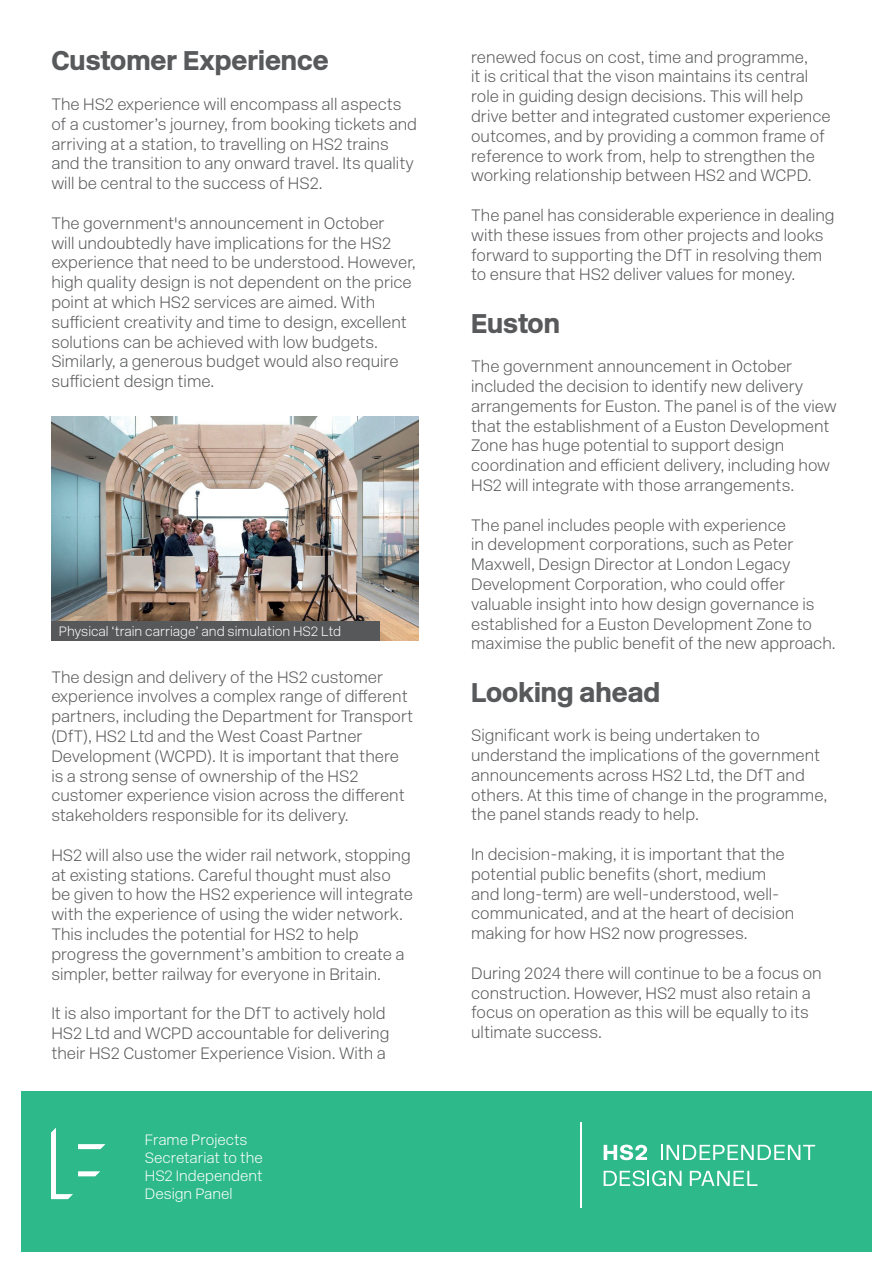
<style>
.page{position:relative;width:893px;height:1263px;background:#fff}
.page>*{position:absolute;margin:0;border:0;box-sizing:border-box;transform-origin:0 0}
.t1{font:900 27px "New Rail Alphabet";color:#58595b}
.t2{font:16.5px/19.8px "New Rail Alphabet White";color:#58595b}
.t3{font:15px "New Rail Alphabet White";color:#fff}
.t4{font:13.5px "New Rail Alphabet White";color:#fff}
</style>
<div class="page">
<div style="left:21px;top:1091px;width:851px;height:161px;background:#2db98a"></div>
<svg style="left:604px;top:1144px;width:43px;height:16px"></svg>
<svg style="left:604px;top:1170px;width:77px;height:16px"></svg>
<svg style="left:690px;top:1171px;width:67px;height:15px"></svg>
<hr style="left:580px;top:1123px;width:2px;height:85px;background:#fff">
<svg style="left:661px;top:1145px;width:154px;height:15px"></svg>
<svg style="left:51px;top:1128px;width:54px;height:71px"></svg>
<img style="left:51px;top:417px;width:367px;height:224px">
<div style="left:51px;top:621px;width:328px;height:20px;background:#57585a"></div>
<p class="t1" style="left:51px;top:42px;width:279px">Customer Experience</p>
<p class="t2" style="left:51px;top:94px;width:367px">The HS2 experience will encompass all aspects of a customer s’ journey, from booking tickets and arriving at a station to, travelling on HS2 trains and the transition to any onward travel. Its quality will be central to the success of HS2.</p>
<p class="t2" style="left:51px;top:213px;width:366px">The government s' announcement in October<br>will undoubtedly have implications for the HS2 experience that need to be understood. However, high quality design is not dependent on the price point at which HS2 services are aimed. With sufficient creativity and time to design, excellent solutions can be achieved with low budgets.<br>Similarly a, generous budget would also require sufficient design time.</p>
<p class="t4" style="left:59px;top:623px;width:284px">Physical ‘train carriage’ and simulation HS2 Ltd</p>
<p class="t2" style="left:51px;top:667px;width:363px">The design and delivery of the HS2 customer experience involves a complex range of different partners, including the Department for Transport (DfT ,) HS2 Ltd and the West Coast Partner Development (WCPD isIt.) important that there is a strong sense of ownership of the HS2 customer experience vision across the different stakeholders responsible for its delivery.</p>
<p class="t2" style="left:51px;top:845px;width:363px">HS2 will also use the wider rail network, stopping at existing stations. Careful thought must also be given to how the HS2 experience will integrate with the experience of using the wider network.<br>This includes the potential for HS to2 help progress the government s’ ambition to create a simpler, better railway for everyone in Britain.</p>
<p class="t2" style="left:51px;top:1003px;width:340px">isIt also important for the DfT to actively hold<br>HS2 Ltd and WCPD accountable for delivering their HS2 Customer Experience Vision. With a</p>
<p class="t3" style="left:145px;top:1130px;width:104px">Frame Projects</p>
<p class="t3" style="left:145px;top:1148px;width:119px">Secretariat to the</p>
<p class="t3" style="left:145px;top:1166px;width:119px">HS2 Independent</p>
<p class="t3" style="left:145px;top:1184px;width:89px">Design Panel</p>
<p class="t2" style="left:471px;top:47px;width:361px">renewed focus on cost, time and programme,<br>isit critical that the vison maintains its central role in guiding design decisions. This will help drive better and integrated customer experience outcomes, and by providing a common frame of reference to work from, help to strengthen the working relationship between HS2 and WCPD.</p>
<p class="t2" style="left:471px;top:205px;width:365px">The panel has considerable experience in dealing with these issues from other projects and looks forward to supporting the DfT in resolving them to ensure that HS2 deliver values for money.</p>
<p class="t1" style="left:471px;top:304px;width:90px">Euston</p>
<p class="t2" style="left:471px;top:356px;width:367px">The government announcement in October included the decision to identify new delivery arrangements for Euston. The panel is of the view that the establishment of a Euston Development Zone has huge potential to support design coordination and efficient delivery, including how HS2 will integrate with those arrangements.</p>
<p class="t2" style="left:471px;top:515px;width:366px">The panel includes people with experience<br>in development corporations, such as Peter Maxwell, Design Director at London Legacy Development Corporation, who could offer valuable insight into how design governance is established for a Euston Development Zone to maximise the public benefit of the new approach.</p>
<p class="t1" style="left:471px;top:673px;width:191px">Looking ahead</p>
<p class="t2" style="left:471px;top:725px;width:358px">Significant work is being undertaken to understand the implications of the government announcements across HS2 Ltd, the DfT and others. At this time of change in the programme, the panel stands ready to help.</p>
<p class="t2" style="left:471px;top:844px;width:315px">In decision-making isit, important that the potential public benefits (short, medium</p>
<p class="t2" style="left:471px;top:903px;width:325px">communicated, and at the heart of decision</p>
<p class="t2" style="left:471px;top:884px;width:310px">and long-term) are well-understood, well-</p>
<p class="t2" style="left:471px;top:923px;width:278px">making for how HS2 now progresses.</p>
<p class="t2" style="left:471px;top:963px;width:352px">During 2024 there will continue to be a focus on construction. However, HS2 must also retain a focus on operation as this will be equally to its ultimate success.</p>
</div>
